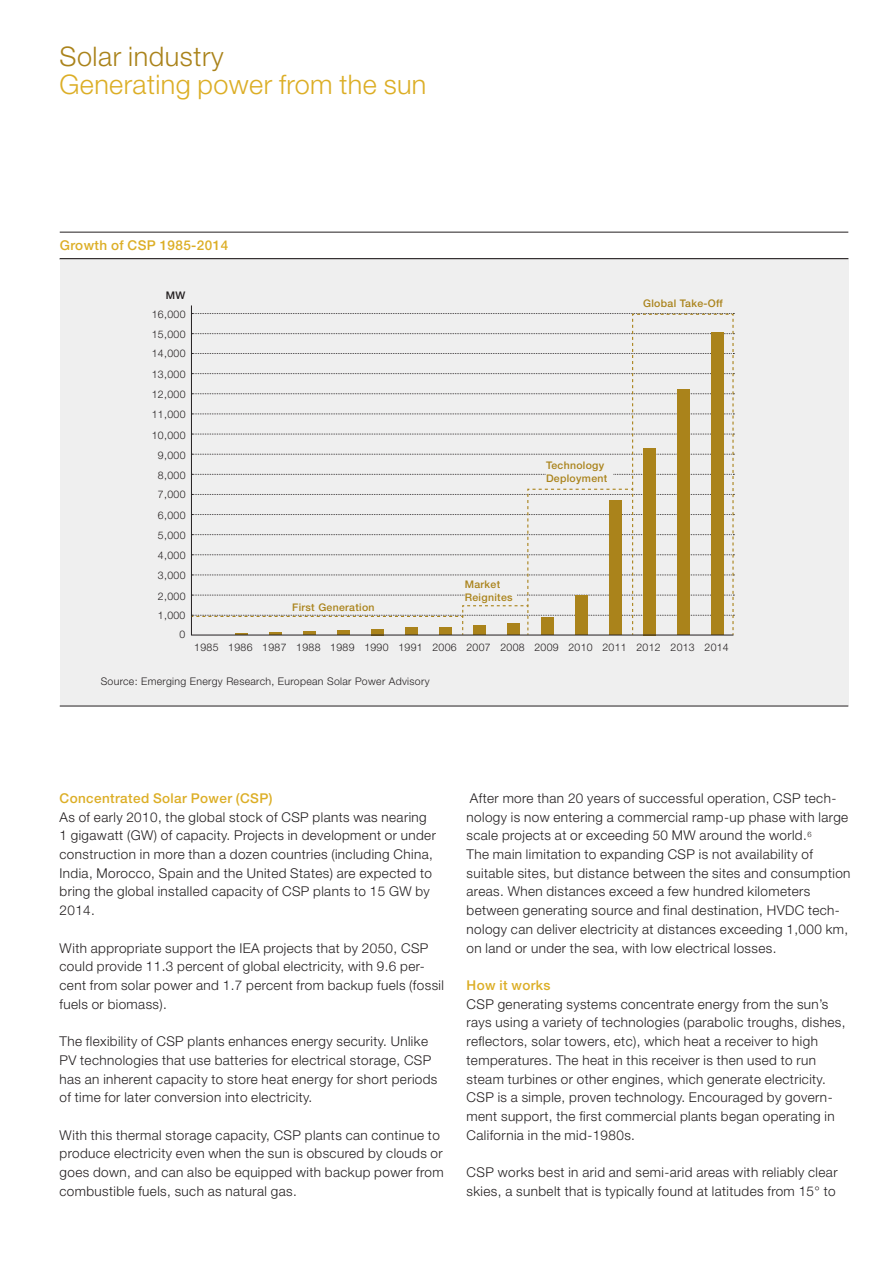
<style>
.page{position:relative;width:893px;height:1263px;background:#fff}
.page>*{position:absolute;margin:0;border:0;box-sizing:border-box;transform-origin:0 0}
.t1{font:300 27px "Helvetica Neue LT";letter-spacing:.015em;color:#dcae26}
.t2{font:300 27px "Helvetica Neue LT";letter-spacing:.02em;color:#aa831b}
.t3{font:300 13.5px/18.8px "Helvetica Neue LT";letter-spacing:.03em;color:#231f20}
.t4{font:500 13.5px "Helvetica Neue LT";letter-spacing:.03em;color:#dcae26}
.t5{font:300 10.5px/19.2px "Helvetica Neue LT";letter-spacing:.03em;color:#231f20;text-align:right}
.t6{font:500 10.5px/13.5px "Helvetica Neue LT";letter-spacing:.03em;color:#aa831b}
.t7{font:500 10.5px "Helvetica Neue LT";color:#231f20}
</style>
<div class="page">
<hr style="left:60px;top:232px;width:788px;height:1px;background:#231f20">
<div style="left:60px;top:259px;width:788px;height:447px;background:#efefef"></div>
<hr style="left:60px;top:258px;width:788px;height:1px;background:#231f20">
<hr style="left:60px;top:706px;width:788px;height:1px;background:#231f20">
<hr style="left:191px;top:305px;width:1px;height:330px;background:#231f20">
<svg style="left:191px;top:313px;width:543px;height:323px"></svg>
<div style="left:465px;top:579px;width:51px;height:24px;background:#efefef"></div>
<div style="left:546px;top:460px;width:67px;height:24px;background:#efefef"></div>
<hr style="left:191px;top:635px;width:542px;height:1px;background:#231f20">
<h1 class="t2" style="left:60px;top:40px;width:166px">Solar industry</h1>
<h1 class="t1" style="left:60px;top:68px;width:368px">Generating power from the sun</h1>
<p class="t4" style="left:60px;top:237px;width:170px">Growth of CSP 1985-2014</p>
<p class="t7" style="left:166px;top:289px;width:21px">MW</p>
<p class="t5" style="left:152px;top:304px;width:35px">16,000</p>
<p class="t5" style="left:152px;top:324px;width:35px">15,000</p>
<p class="t5" style="left:152px;top:344px;width:35px">14,000</p>
<p class="t5" style="left:152px;top:364px;width:35px">13,000</p>
<p class="t5" style="left:152px;top:385px;width:35px">12,000</p>
<p class="t5" style="left:152px;top:405px;width:35px">11,000</p>
<p class="t5" style="left:152px;top:425px;width:35px">10,000</p>
<p class="t5" style="left:158px;top:445px;width:29px">9,000</p>
<p class="t5" style="left:158px;top:465px;width:29px">8,000</p>
<p class="t5" style="left:158px;top:485px;width:29px">7,000</p>
<p class="t5" style="left:158px;top:505px;width:29px">6,000</p>
<p class="t5" style="left:158px;top:525px;width:29px">5,000</p>
<p class="t5" style="left:158px;top:545px;width:29px">4,000</p>
<p class="t5" style="left:158px;top:566px;width:29px">3,000</p>
<p class="t5" style="left:158px;top:586px;width:29px">2,000</p>
<p class="t5" style="left:158px;top:606px;width:29px">1,000<br>0</p>
<p class="t6" style="left:292px;top:600px;width:84px">First Generation</p>
<p class="t6" style="left:643px;top:296px;width:81px">Global Take-Off</p>
<p class="t6" style="left:546px;top:458px;width:63px">Technology<br>Deployment</p>
<p class="t6" style="left:465px;top:577px;width:49px">Market<br>Reignites</p>
<p class="t5" style="left:194px;top:638px;width:60px">1985 1986</p>
<p class="t5" style="left:466px;top:638px;width:264px">2007 2008 2009 2010 2011 2012 2013 2014</p>
<p class="t5" style="left:262px;top:638px;width:196px">1987 1988 1989 1990 1991 2006</p>
<p class="t5" style="left:101px;top:672px;width:330px">Source: Emerging Energy Research, European Solar Power Advisory</p>
<p class="t4" style="left:60px;top:790px;width:215px">Concentrated Solar Power (CSP)</p>
<p class="t3" style="left:60px;top:807px;width:378px">As of early 2010, the global stock of CSP plants was nearing 1 gigawatt (GW) of capacity. Projects in development or under construction in more than a dozen countries (including China, India, Morocco, Spain and the United States) are expected to bring the global installed capacity of CSP plants to 15 GW by 2014.</p>
<p class="t3" style="left:60px;top:938px;width:386px">With appropriate support the IEA projects that by 2050, CSP could provide 11.3 percent of global electricity, with 9.6 per&shy;cent from solar power and 1.7 percent from backup fuels (fossil fuels or biomass).</p>
<p class="t3" style="left:60px;top:1032px;width:379px">The flexibility of CSP plants enhances energy security. Unlike PV technologies that use batteries for electrical storage, CSP has an inherent capacity to store heat energy for short periods of time for later conversion into electricity.</p>
<p class="t3" style="left:60px;top:1125px;width:386px">With this thermal storage capacity, CSP plants can continue to produce electricity even when the sun is obscured by clouds or goes down, and can also be equipped with backup power from combustible fuels, such as natural gas.</p>
<p class="t3" style="left:467px;top:788px;width:385px">After more than 20 years of successful operation, CSP tech&shy;nology is now entering a commercial ramp-up phase with large scale projects at or exceeding 50 MW around the world.<sup>6<br></sup>The main limitation to expanding CSP is not availability of suitable sites, but distance between the sites and consumption areas. When distances exceed a few hundred kilometers between generating source and final destination, HVDC tech&shy;nology can deliver electricity at distances exceeding 1,000 km, on land or under the sea, with low electrical losses.</p>
<p class="t4" style="left:467px;top:977px;width:85px">How it works</p>
<p class="t3" style="left:467px;top:994px;width:380px">CSP generating systems concentrate energy from the sun’s rays using a variety of technologies (parabolic troughs, dishes, reflectors, solar towers, etc), which heat a receiver to high temperatures. The heat in this receiver is then used to run steam turbines or other engines, which generate electricity.<br>CSP is a simple, proven technology. Encouraged by govern&shy;ment support, the first commercial plants began operating in California in the mid-1980s.</p>
<p class="t3" style="left:467px;top:1163px;width:372px">CSP works best in arid and semi-arid areas with reliably clear skies, a sunbelt that is typically found at latitudes from 15° to</p>
</div>
